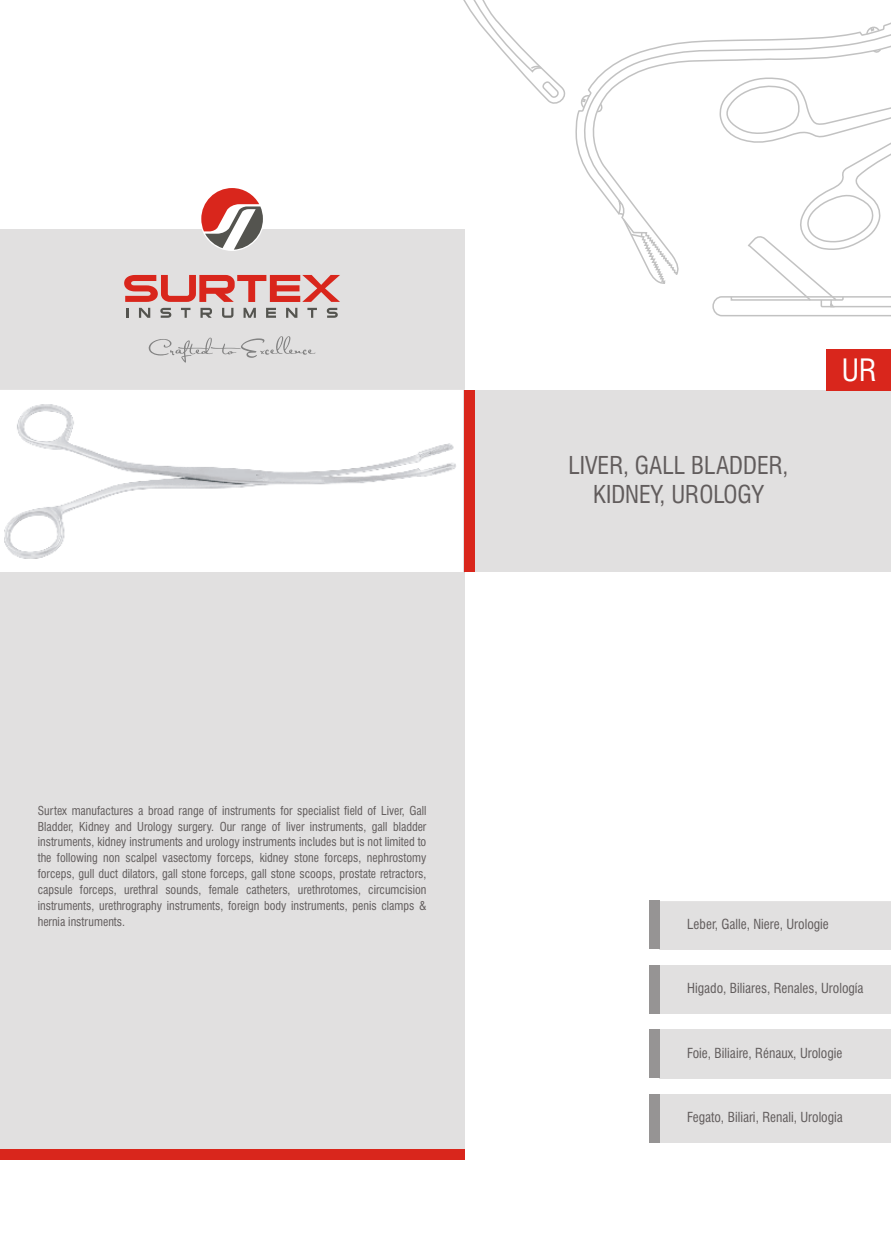
<style>
.page{position:relative;width:891px;height:1242px;background:#fff}
.page>*{position:absolute;margin:0;border:0;box-sizing:border-box;transform-origin:0 0}
.t1{font:condensed 30px "Swiss 721 BT";color:#fff}
.t2{font:condensed 24px/28.8px "Swiss 721 BT";color:#615c5c;text-align:center}
.t3{font:condensed 13.5px "Swiss 721 BT";color:#615c5c}
.t4{font:condensed 12px/15.9px "Swiss 721 BT";color:#615c5c;text-align:justify}
</style>
<div class="page">
<svg style="left:617px;top:212px;width:52px;height:72px"></svg>
<svg style="left:580px;top:23px;width:311px;height:179px"></svg>
<svg style="left:712px;top:75px;width:179px;height:242px"></svg>
<svg style="left:463px;top:0;width:103px;height:104px"></svg>
<div style="left:475px;top:390px;width:416px;height:182px;background:#e1e0e0"></div>
<div style="left:0;top:1149px;width:464px;height:10px;background:#d9261c"></div>
<div style="left:649px;top:901px;width:11px;height:48px;background:#969494"></div>
<div style="left:649px;top:965px;width:11px;height:49px;background:#969494"></div>
<div style="left:649px;top:1030px;width:11px;height:48px;background:#969494"></div>
<div style="left:649px;top:1094px;width:11px;height:49px;background:#969494"></div>
<div style="left:464px;top:390px;width:11px;height:182px;background:#d9261c"></div>
<div style="left:827px;top:349px;width:64px;height:41px;background:#d9261c"></div>
<svg style="left:149px;top:336px;width:167px;height:27px;background:#d5d5d5"></svg>
<svg style="left:126px;top:308px;width:3px;height:10px"></svg>
<svg style="left:139px;top:308px;width:11px;height:10px"></svg>
<svg style="left:160px;top:308px;width:11px;height:10px"></svg>
<svg style="left:181px;top:308px;width:9px;height:10px"></svg>
<svg style="left:200px;top:308px;width:12px;height:10px"></svg>
<svg style="left:222px;top:308px;width:11px;height:10px"></svg>
<svg style="left:244px;top:308px;width:12px;height:10px"></svg>
<svg style="left:266px;top:308px;width:10px;height:10px"></svg>
<svg style="left:286px;top:308px;width:11px;height:10px"></svg>
<svg style="left:307px;top:308px;width:10px;height:10px"></svg>
<svg style="left:327px;top:308px;width:11px;height:10px"></svg>
<svg style="left:124px;top:275px;width:216px;height:27px;background:#dc7f7a"></svg>
<svg style="left:201px;top:188px;width:62px;height:62px"></svg>
<img style="left:4px;top:404px;width:452px;height:155px">
<p class="t4" style="left:38px;top:803px;width:390px">Surtex manufactures a broad range of instruments for specialist field of Liver, Gall Bladder, Kidney and Urology surgery. Our range of liver instruments, gall bladder instruments, kidney instruments and urology instruments includes but is not limited to the following non scalpel vasectomy forceps, kidney stone forceps, nephrostomy forceps, gull duct dilators, gall stone forceps, gall stone scoops, prostate retractors, capsule forceps, urethral sounds, female catheters, urethrotomes, circumcision instruments, urethrography instruments, foreign body instruments, penis clamps &amp; hernia instruments.</p>
<h2 class="t2" style="left:568px;top:453px;width:222px">LIVER, GALL BLADDER,<br>KIDNEY, UROLOGY</h2>
<h1 class="t1" style="left:842px;top:358px;width:36px">UR</h1>
<p class="t3" style="left:687px;top:918px;width:143px">Leber, Galle, Niere, Urologie</p>
<p class="t3" style="left:687px;top:983px;width:178px">Higado, Biliares, Renales, Urología</p>
<p class="t3" style="left:687px;top:1048px;width:157px">Foie, Biliaire, Rénaux, Urologie</p>
<p class="t3" style="left:687px;top:1112px;width:157px">Fegato, Biliari, Renali, Urologia</p>
</div>
